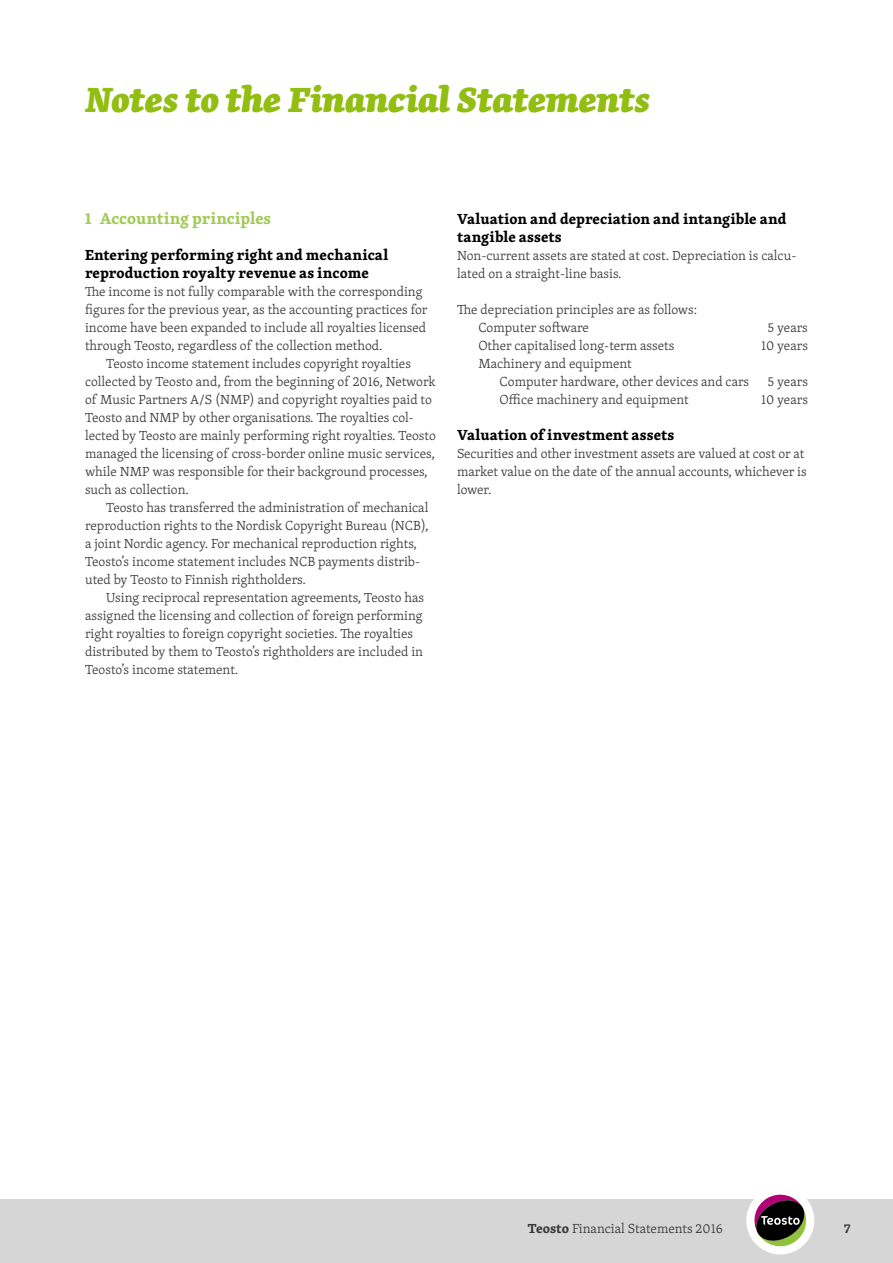
<style>
.page{position:relative;width:893px;height:1263px;background:#fff}
.page>*{position:absolute;margin:0;border:0;box-sizing:border-box;transform-origin:0 0}
.t1{font:italic 800 36px "Skolar Latin";letter-spacing:-.01em;color:#92bd11}
.t2{font:700 16.5px "Skolar Latin";color:#a3ca59}
.t3{font:700 15px/18px "Skolar Latin";letter-spacing:.005em;color:#000}
.t4{font:300 13.5px/18px "Skolar Latin";color:#393939}
.t5{font:700 13.5px "Skolar Latin";color:#393939}
.s1{font-weight:700}
</style>
<div class="page">
<div style="left:0;top:1199px;width:893px;height:64px;background:#d6d6d6"></div>
<div style="left:746px;top:1186px;width:68px;height:68px;background:#fff;border-radius:50%"></div>
<svg style="left:751px;top:1194px;width:59px;height:56px"></svg>
<h1 class="t1" style="left:85px;top:66px;width:567px">Notes to the Financial Statements</h1>
<p class="t2" style="left:85px;top:205px;width:187px">1 Accounting principles</p>
<p class="t3" style="left:85px;top:245px;width:305px">Entering performing right and mechanical reproduction royalty revenue as income</p>
<p class="t4" style="left:85px;top:282px;width:344px">The income is not fully comparable with the corresponding figures for the previous year, as the accounting practices for income have been expanded to include all royalties licensed through Teosto, regardless of the collection method.</p>
<p class="t4" style="left:85px;top:354px;width:352px;text-indent:21px">Teosto income statement includes copyright royalties collected by Teosto and, from the beginning of 2016, Network of Music Partners A/S (NMP) and copyright royalties paid to Teosto and NMP by other organisations. The royalties col&shy;lected by Teosto are mainly performing right royalties. Teosto managed the licensing of cross-border online music services, while NMP was responsible for their background processes, such as collection.</p>
<p class="t4" style="left:85px;top:498px;width:345px;text-indent:21px">Teosto has transferred the administration of mechanical reproduction rights to the Nordisk Copyright Bureau (NCB), a joint Nordic agency. For mechanical reproduction rights, Teosto’s income statement includes NCB payments distrib&shy;uted by Teosto to Finnish rightholders.</p>
<p class="t4" style="left:85px;top:588px;width:341px;text-indent:21px">Using reciprocal representation agreements, Teosto has assigned the licensing and collection of foreign performing right royalties to foreign copyright societies. The royalties distributed by them to Teosto’s rightholders are included in Teosto’s income statement.</p>
<p class="t3" style="left:457px;top:209px;width:331px">Valuation and depreciation and intangible and tangible assets</p>
<p class="t4" style="left:457px;top:246px;width:341px">Non-current assets are stated at cost. Depreciation is calcu&shy;lated on a straight-line basis.</p>
<p class="t4" style="left:478px;top:300px;width:220px;text-indent:-21px">The depreciation principles are as follows:<br>Computer software</p>
<p class="t4" style="left:767px;top:318px;width:42px">5 years</p>
<p class="t4" style="left:478px;top:336px;width:197px">Other capitalised long-term assets</p>
<p class="t4" style="left:761px;top:336px;width:48px">10 years</p>
<p class="t4" style="left:500px;top:354px;width:251px;text-indent:-21px">Machinery and equipment<br>Computer hardware, other devices and cars</p>
<p class="t4" style="left:767px;top:372px;width:42px">5 years</p>
<p class="t4" style="left:500px;top:390px;width:191px">Office machinery and equipment</p>
<p class="t4" style="left:761px;top:390px;width:48px">10 years</p>
<p class="t3" style="left:457px;top:425px;width:219px">Valuation of investment assets</p>
<p class="t4" style="left:457px;top:444px;width:351px">Securities and other investment assets are valued at cost or at market value on the date of the annual accounts, whichever is lower.</p>
<p class="t4" style="left:528px;top:1219px;width:196px"><span class="s1">Teosto</span> Financial Statements 2016</p>
<p class="t5" style="left:844px;top:1218px;width:8px">7</p>
</div>
